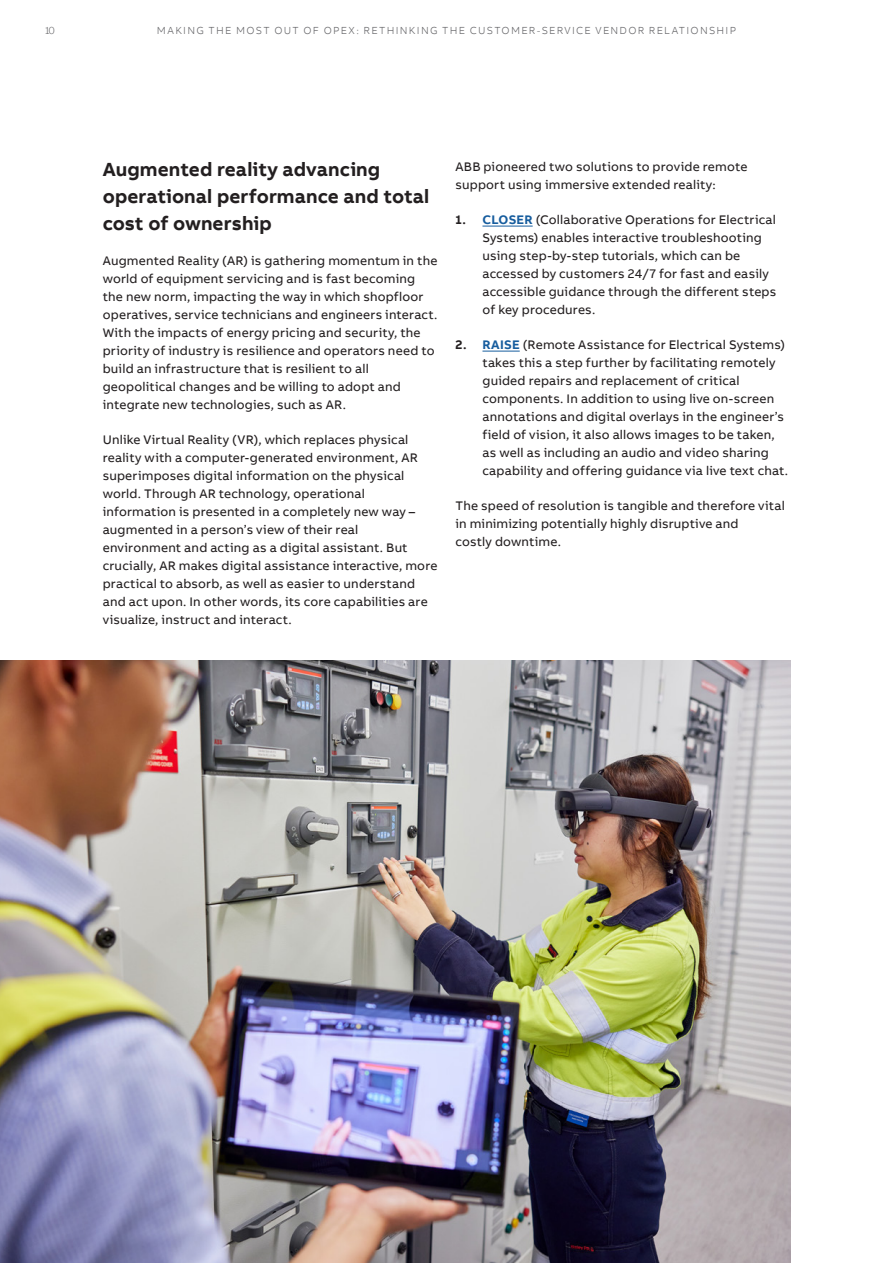
<style>
.page{position:relative;width:893px;height:1263px;background:#fff}
.page>*{position:absolute;margin:0;border:0;box-sizing:border-box;transform-origin:0 0}
.Subheadline_S_13pt_18pt_Bold{font:700 19.5px/27px "AB Bvoice";letter-spacing:.005em;color:#231f20}
.Copytext_8_5pt_12pt{font:12.75px/18px "AB Bvoice";letter-spacing:.015em;color:#231f20}
.t1{font:300 10.5px "AB Bvoice";letter-spacing:.12em;color:#636366}
.s1{font-weight:700}
.s2{font-weight:700;color:#175d9e}
</style>
<div class="page">
<hr style="left:482px;top:226px;width:51px;height:1px;background:#175d9e">
<hr style="left:482px;top:351px;width:38px;height:1px;background:#175d9e">
<img style="left:0;top:661px;width:790px;height:602px">
<p class="t1" style="left:45px;top:24px;width:11px">10</p>
<p class="t1" style="left:157px;top:24px;width:580px">MAKING THE MOST OUT OF OPEX: RETHINKING THE CUSTOMER-SERVICE VENDOR RELATIONSHIP</p>
<p class="Subheadline_S_13pt_18pt_Bold" style="left:103px;top:156px;width:328px">Augmented reality advancing operational performance and total cost of ownership</p>
<p class="Copytext_8_5pt_12pt" style="left:103px;top:252px;width:336px">Augmented Reality (AR) is gathering momentum in the world of equipment servicing and is fast becoming the new norm, impacting the way in which shopfloor operatives, service technicians and engineers interact.<br>With the impacts of energy pricing and security, the priority of industry is resilience and operators need to build an infrastructure that is resilient to all geopolitical changes and be willing to adopt and integrate new technologies, such as AR.</p>
<p class="Copytext_8_5pt_12pt" style="left:103px;top:431px;width:336px">Unlike Virtual Reality (VR), which replaces physical reality with a computer-generated environment, AR superimposes digital information on the physical world. Through AR technology, operational information is presented in a completely new way – augmented in a person’s view of their real environment and acting as a digital assistant. But crucially, AR makes digital assistance interactive, more practical to absorb, as well as easier to understand and act upon. In other words, its core capabilities are visualize, instruct and interact.</p>
<p class="Copytext_8_5pt_12pt" style="left:455px;top:158px;width:293px">ABB pioneered two solutions to provide remote support using immersive extended reality:</p>
<p class="Copytext_8_5pt_12pt" style="left:482px;top:211px;width:295px;text-indent:-27px"><span class="s1">1.</span> <span class="s2">CLOSER</span> (Collaborative Operations for Electrical Systems) enables interactive troubleshooting using step-by-step tutorials, which can be accessed by customers 24/7 for fast and easily accessible guidance through the different steps of key procedures.</p>
<p class="Copytext_8_5pt_12pt" style="left:482px;top:336px;width:307px;text-indent:-27px"><span class="s1">2.</span> <span class="s2">RAISE</span> (Remote Assistance for Electrical Systems) takes this a step further by facilitating remotely guided repairs and replacement of critical components. In addition to using live on-screen annotations and digital overlays in the engineer’s field of vision, it also allows images to be taken, as well as including an audio and video sharing capability and offering guidance via live text chat.</p>
<p class="Copytext_8_5pt_12pt" style="left:455px;top:497px;width:331px">The speed of resolution is tangible and therefore vital in minimizing potentially highly disruptive and<br>costly downtime.</p>
</div>
